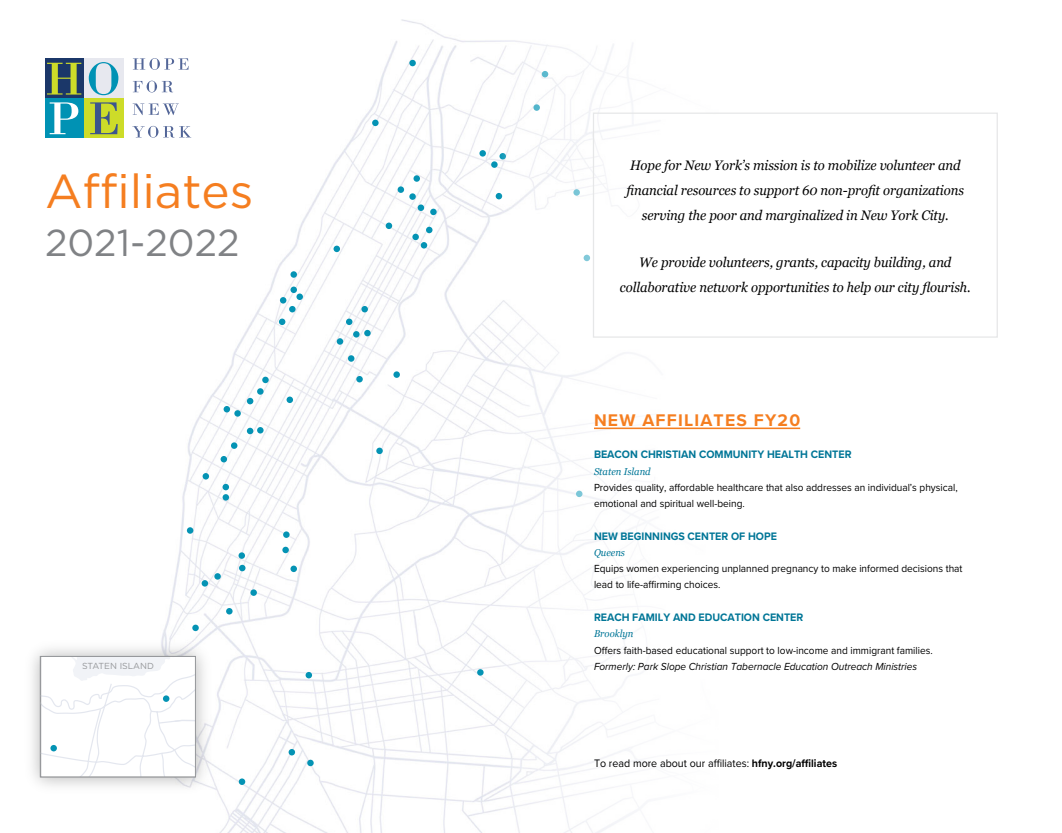
<style>
.page{position:relative;width:1062px;height:833px;background:#fff}
.page>*{position:absolute;margin:0;border:0;box-sizing:border-box;transform-origin:0 0}
.t1{font:47.5px "Gotham";color:#f57e20}
.t2{font:37.5px "Gotham";color:#808285}
.t3{font:700 17.5px "Proxima Nova";letter-spacing:.07em;color:#f57e20}
.t4{font:italic 13.75px/25px "Georgia";letter-spacing:-.005em;color:#000;text-align:center;scale:.95 1}
.t5{font:700 11.25px "Proxima Nova";color:#007697;scale:.95 1}
.t6{font:11.25px "Proxima Nova";color:#000;scale:.95 1}
.t7{font:10.62px/16.2px "Proxima Nova";color:#000;scale:.95 1}
.t8{font:italic 10.62px "Proxima Nova";color:#000;scale:.95 1}
.t9{font:italic 10px "Georgia";color:#007697;scale:.95 1}
.t10{font:8.75px "Gotham";color:#939598}
.s1{font-weight:700}
</style>
<div class="page">
<img style="left:132px;top:19px;width:592px;height:813px">
<div style="left:192px;top:624px;width:7px;height:7px;background:#0092b3;border-radius:50%"></div>
<div style="left:226px;top:608px;width:7px;height:6px;background:#0092b3;border-radius:50%"></div>
<div style="left:250px;top:589px;width:7px;height:7px;background:#0092b3;border-radius:50%"></div>
<div style="left:290px;top:565px;width:7px;height:7px;background:#0092b3;border-radius:50%"></div>
<div style="left:477px;top:669px;width:7px;height:6px;background:#0092b3;border-radius:50%"></div>
<svg style="left:306px;top:672px;width:6px;height:6px"></svg>
<div style="left:282px;top:546px;width:7px;height:7px;background:#0092b3;border-radius:50%"></div>
<div style="left:283px;top:531px;width:7px;height:7px;background:#0092b3;border-radius:50%"></div>
<div style="left:239px;top:564px;width:7px;height:7px;background:#0092b3;border-radius:50%"></div>
<div style="left:239px;top:552px;width:6px;height:7px;background:#0092b3;border-radius:50%"></div>
<div style="left:214px;top:573px;width:7px;height:6px;background:#0092b3;border-radius:50%"></div>
<svg style="left:202px;top:580px;width:6px;height:6px"></svg>
<svg style="left:187px;top:527px;width:6px;height:6px"></svg>
<svg style="left:223px;top:484px;width:6px;height:16px"></svg>
<svg style="left:203px;top:473px;width:6px;height:6px"></svg>
<svg style="left:221px;top:456px;width:6px;height:6px"></svg>
<div style="left:231px;top:442px;width:6px;height:7px;background:#0092b3;border-radius:50%"></div>
<div style="left:247px;top:427px;width:6px;height:7px;background:#0092b3;border-radius:50%"></div>
<div style="left:257px;top:427px;width:7px;height:6px;background:#0092b3;border-radius:50%"></div>
<div style="left:234px;top:410px;width:7px;height:6px;background:#0092b3;border-radius:50%"></div>
<svg style="left:224px;top:406px;width:6px;height:6px"></svg>
<svg style="left:247px;top:398px;width:6px;height:6px"></svg>
<div style="left:257px;top:388px;width:7px;height:6px;background:#0092b3;border-radius:50%"></div>
<div style="left:262px;top:376px;width:7px;height:7px;background:#0092b3;border-radius:50%"></div>
<div style="left:287px;top:396px;width:6px;height:7px;background:#0092b3;border-radius:50%"></div>
<div style="left:376px;top:447px;width:7px;height:7px;background:#0092b3;border-radius:50%"></div>
<div style="left:393px;top:371px;width:7px;height:7px;background:#0092b3;border-radius:50%"></div>
<div style="left:356px;top:376px;width:7px;height:6px;background:#0092b3;border-radius:50%"></div>
<div style="left:348px;top:355px;width:6px;height:7px;background:#0092b3;border-radius:50%"></div>
<div style="left:337px;top:338px;width:6px;height:7px;background:#0092b3;border-radius:50%"></div>
<div style="left:364px;top:330px;width:7px;height:6px;background:#0092b3;border-radius:50%"></div>
<div style="left:353px;top:331px;width:7px;height:6px;background:#0092b3;border-radius:50%"></div>
<div style="left:346px;top:318px;width:6px;height:7px;background:#0092b3;border-radius:50%"></div>
<div style="left:361px;top:306px;width:7px;height:6px;background:#0092b3;border-radius:50%"></div>
<svg style="left:584px;top:255px;width:6px;height:6px"></svg>
<svg style="left:576px;top:490px;width:7px;height:7px"></svg>
<svg style="left:421px;top:242px;width:6px;height:6px"></svg>
<div style="left:412px;top:234px;width:7px;height:6px;background:#0092b3;border-radius:50%"></div>
<div style="left:426px;top:227px;width:7px;height:6px;background:#0092b3;border-radius:50%"></div>
<div style="left:430px;top:209px;width:7px;height:6px;background:#0092b3;border-radius:50%"></div>
<div style="left:418px;top:204px;width:6px;height:7px;background:#0092b3;border-radius:50%"></div>
<div style="left:414px;top:175px;width:6px;height:7px;background:#0092b3;border-radius:50%"></div>
<div style="left:409px;top:193px;width:7px;height:7px;background:#0092b3;border-radius:50%"></div>
<div style="left:398px;top:186px;width:6px;height:7px;background:#0092b3;border-radius:50%"></div>
<div style="left:386px;top:222px;width:6px;height:7px;background:#0092b3;border-radius:50%"></div>
<div style="left:334px;top:245px;width:6px;height:7px;background:#0092b3;border-radius:50%"></div>
<div style="left:296px;top:293px;width:7px;height:7px;background:#0092b3;border-radius:50%"></div>
<svg style="left:280px;top:297px;width:6px;height:6px"></svg>
<div style="left:290px;top:286px;width:7px;height:7px;background:#0092b3;border-radius:50%"></div>
<div style="left:290px;top:271px;width:7px;height:7px;background:#0092b3;border-radius:50%"></div>
<div style="left:372px;top:120px;width:7px;height:6px;background:#0092b3;border-radius:50%"></div>
<div style="left:409px;top:60px;width:7px;height:6px;background:#0092b3;border-radius:50%"></div>
<svg style="left:542px;top:71px;width:6px;height:6px"></svg>
<svg style="left:533px;top:104px;width:7px;height:7px"></svg>
<svg style="left:500px;top:153px;width:6px;height:6px"></svg>
<div style="left:491px;top:161px;width:7px;height:7px;background:#0092b3;border-radius:50%"></div>
<svg style="left:496px;top:193px;width:6px;height:6px"></svg>
<svg style="left:573px;top:189px;width:7px;height:7px"></svg>
<div style="left:279px;top:318px;width:6px;height:7px;background:#0092b3;border-radius:50%"></div>
<div style="left:289px;top:306px;width:7px;height:6px;background:#0092b3;border-radius:50%"></div>
<svg style="left:239px;top:778px;width:6px;height:6px"></svg>
<div style="left:307px;top:759px;width:7px;height:7px;background:#0092b3;border-radius:50%"></div>
<div style="left:479px;top:150px;width:7px;height:7px;background:#0092b3;border-radius:50%"></div>
<svg style="left:289px;top:749px;width:6px;height:6px"></svg>
<img style="left:32px;top:633px;width:186px;height:167px">
<svg style="left:42px;top:658px;width:152px;height:117px"></svg>
<div style="left:50px;top:745px;width:7px;height:6px;background:#0092b3;border-radius:50%"></div>
<div style="left:40px;top:656px;width:156px;height:121px;border:1px solid #939598"></div>
<hr style="left:594px;top:427px;width:206px;height:2px;background:#f57e20">
<div style="left:45px;top:58px;width:40px;height:40px;background:#1b3769"></div>
<svg style="left:47px;top:63px;width:34px;height:32px"></svg>
<div style="left:85px;top:58px;width:39px;height:40px;background:#e7e8ef"></div>
<svg style="left:89px;top:62px;width:29px;height:33px"></svg>
<div style="left:45px;top:98px;width:40px;height:40px;background:#0092b4"></div>
<svg style="left:50px;top:102px;width:28px;height:32px"></svg>
<div style="left:85px;top:98px;width:39px;height:40px;background:#cddc29"></div>
<svg style="left:90px;top:102px;width:28px;height:32px"></svg>
<svg style="left:132px;top:126px;width:59px;height:12px"></svg>
<svg style="left:133px;top:103px;width:46px;height:12px"></svg>
<svg style="left:133px;top:81px;width:40px;height:11px"></svg>
<svg style="left:133px;top:58px;width:56px;height:12px"></svg>
<div style="left:593px;top:112px;width:405px;height:226px;border:1px solid #e6e7e8"></div>
<h1 class="t1" style="left:45px;top:160px;width:210px">Affiliates</h1>
<h2 class="t2" style="left:45px;top:219px;width:196px">2021-2022</h2>
<p class="t10" style="left:82px;top:660px;width:73px">STATEN ISLAND</p>
<p class="t4" style="left:627px;top:152px;width:357px">Hope for New York’s mission is to mobilize volunteer and financial resources to support 60 non-profit organizations serving the poor and marginalized in New York City.</p>
<p class="t4" style="left:620px;top:249px;width:371px">We provide volunteers, grants, capacity building, and collaborative network opportunities to help our city flourish.</p>
<h3 class="t3" style="left:594px;top:407px;width:208px">NEW AFFILIATES FY20</h3>
<p class="t5" style="left:594px;top:446px;width:273px">BEACON CHRISTIAN COMMUNITY HEALTH CENTER</p>
<p class="t9" style="left:594px;top:464px;width:61px">Staten Island</p>
<p class="t7" style="left:594px;top:478px;width:384px">Provides quality, affordable healthcare that also addresses an individual’s physical, emotional and spiritual well-being.</p>
<p class="t5" style="left:594px;top:527px;width:194px">NEW BEGINNINGS CENTER OF HOPE</p>
<p class="t9" style="left:594px;top:545px;width:34px">Queens</p>
<p class="t7" style="left:594px;top:560px;width:390px">Equips women experiencing unplanned pregnancy to make informed decisions that lead to life-affirming choices.</p>
<p class="t5" style="left:594px;top:608px;width:222px">REACH FAMILY AND EDUCATION CENTER</p>
<p class="t9" style="left:594px;top:626px;width:43px">Brooklyn</p>
<p class="t7" style="left:594px;top:641px;width:358px">Offers faith-based educational support to low-income and immigrant families.</p>
<p class="t8" style="left:594px;top:658px;width:342px">Formerly: Park Slope Christian Tabernacle Education Outreach Ministries</p>
<p class="t6" style="left:594px;top:755px;width:257px">To read more about our affiliates: <span class="s1">hfny.org/affiliates</span></p>
</div>
